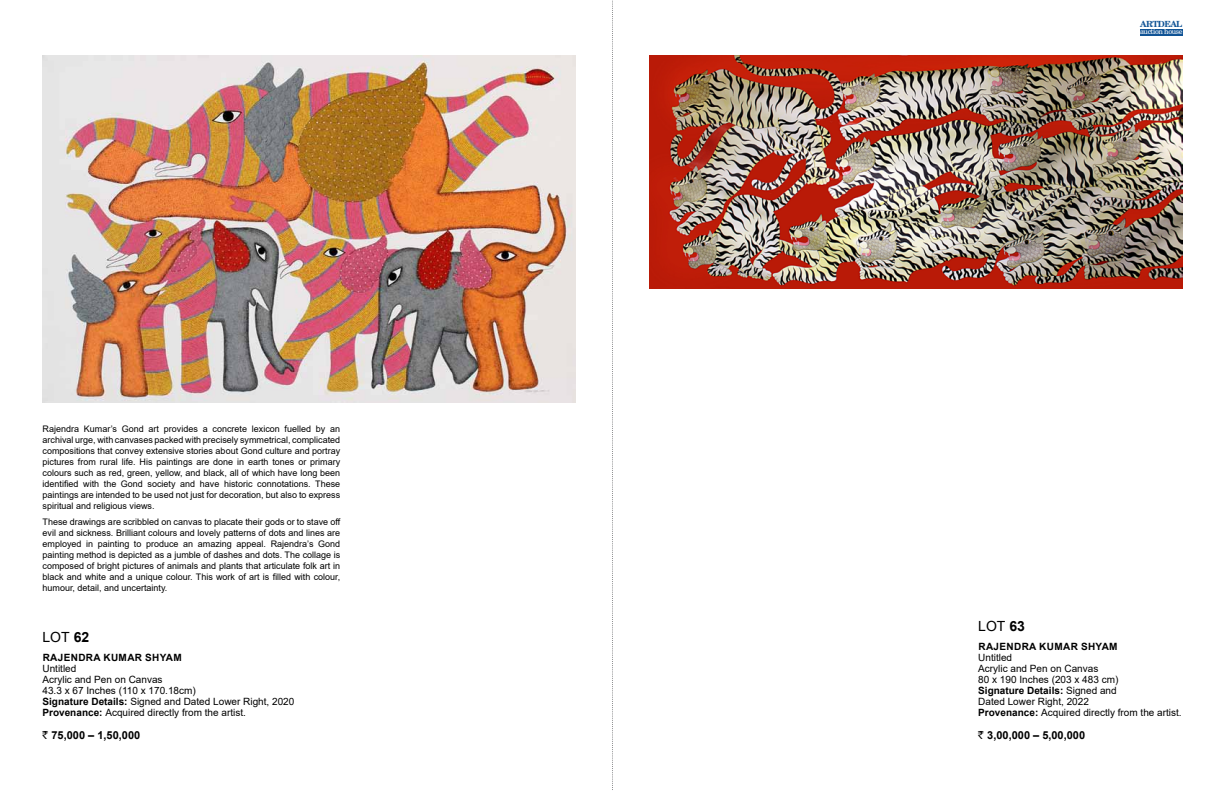
<style>
.page{position:relative;width:1225px;height:791px;background:#fff}
.page>*{position:absolute;margin:0;border:0;box-sizing:border-box;transform-origin:0 0}
.t1{font:14px "Arial";color:#000}
.t2{font:700 11px "Arial";color:#000}
.t3{font:10px/11px "Arial";color:#000}
.t4{font:700 10px "Arial";letter-spacing:.035em;color:#000}
.t5{font:9px/11px "Arial";color:#000;text-align:justify}
.t6{font:700 8.5px "Century Schbk Greek BT";letter-spacing:-.06em;color:#105395}
.t7{font:7.4px "Century Schbk Greek BT";letter-spacing:-.05em;color:#fff}
.s1{font-weight:700}
.s2{font-family:"Rupee Foradian";font-weight:400}
</style>
<div class="page">
<div style="left:1140px;top:29px;width:42px;height:6px;background:#105395"></div>
<svg style="left:612px;top:0;width:1px;height:790px"></svg>
<img style="left:43px;top:55px;width:532px;height:348px">
<img style="left:649px;top:55px;width:533px;height:233px">
<p class="t5" style="left:43px;top:423px;width:299px">Rajendra Kumar’s Gond art provides a concrete lexicon fuelled by an archival urge, with canvases packed with precisely symmetrical, complicated compositions that convey extensive stories about Gond culture and portray pictures from rural life. His paintings are done in earth tones or primary colours such as red, green, yellow, and black, all of which have long been identified with the Gond society and have historic connotations. These paintings are intended to be used not just for decoration, but also to express spiritual and religious views.</p>
<p class="t5" style="left:43px;top:517px;width:299px">These drawings are scribbled on canvas to placate their gods or to stave off evil and sickness. Brilliant colours and lovely patterns of dots and lines are employed in painting to produce an amazing appeal. Rajendra’s Gond painting method is depicted as a jumble of dashes and dots. The collage is composed of bright pictures of animals and plants that articulate folk art in black and white and a unique colour. This work of art is filled with colour, humour, detail, and uncertainty.</p>
<h1 class="t1" style="left:43px;top:627px;width:48px">LOT <span class="s1">62</span></h1>
<p class="t4" style="left:43px;top:650px;width:139px">Raje ndra Kumar Shyam</p>
<p class="t3" style="left:43px;top:662px;width:253px">Untitled<br>Acrylic and Pen on Canvas<br>43.3 x 67 Inches (110 x 170.18cm)<br><span class="s1">Signature Details:</span> Signed and Dated Lower Right, 2020<br><span class="s1">Provenance:</span> Acquired directly from the artist.</p>
<p class="t2" style="left:43px;top:727px;width:99px"><span class="s2">`</span> 75,000 – 1,50,000</p>
<p class="t6" style="left:1140px;top:19px;width:44px">ARTDEAL</p>
<p class="t7" style="left:1140px;top:27px;width:44px">auction house</p>
<h1 class="t1" style="left:978px;top:616px;width:48px">LOT <span class="s1">63</span></h1>
<p class="t4" style="left:978px;top:639px;width:139px">Raje ndra Kumar Shyam</p>
<p class="t3" style="left:978px;top:652px;width:205px">Untitled<br>Acrylic and Pen on Canvas<br>80 x 190 Inches (203 x 483 cm)<br><span class="s1">Signature Details:</span> Signed and<br>Dated Lower Right, 2022<br><span class="s1">Provenance:</span> Acquired directly from the artist.</p>
<p class="t2" style="left:978px;top:727px;width:108px"><span class="s2">`</span> 3,00,000 – 5,00,000</p>
</div>
